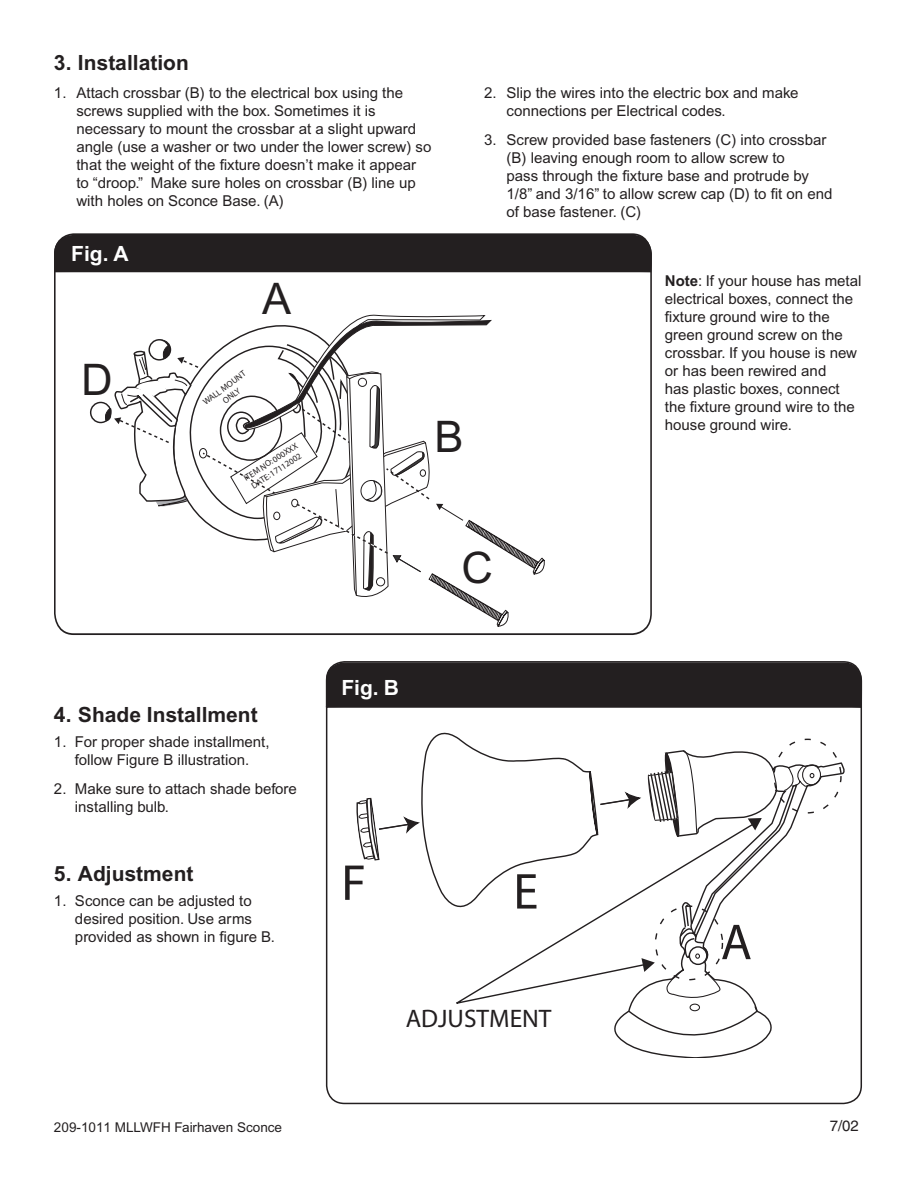
<style>
.page{position:relative;width:918px;height:1188px;background:#fff}
.page>*{position:absolute;margin:0;border:0;box-sizing:border-box;transform-origin:0 0}
.t1{font:50.85px "Myriad";color:#231f20}
.t2{font:43.5px "Arial";color:#231f20}
.t3{font:25.35px "Myriad";color:#231f20}
.t4{font:700 21px "Arial";color:#231f20}
.t5{font:700 21px "Arial";color:#fff}
.t6{font:15px/18px "Arial";color:#231f20}
.t7{font:15px "Helvetica";color:#231f20}
.t8{font:13.5px "Arial";color:#231f20}
.t9{font:8.7px/10.5px "Myriad";color:#231f20;text-align:center}
.s1{font-weight:700}
</style>
<div class="page">
<svg style="left:54px;top:233px;width:598px;height:401px"></svg>
<div style="left:54px;top:234px;width:598px;height:38px;background:#231f20"></div>
<svg style="left:325px;top:661px;width:537px;height:442px"></svg>
<svg style="left:325px;top:662px;width:538px;height:47px;background:#2b2728"></svg>
<svg style="left:822px;top:741px;width:23px;height:317px"></svg>
<svg style="left:822px;top:738px;width:20px;height:243px"></svg>
<svg style="left:355px;top:733px;width:467px;height:325px"></svg>
<div style="left:93px;top:402px;width:20px;height:20px;background:#888687;border-radius:50%"></div>
<div style="left:91px;top:402px;width:20px;height:21px;background:#fff;border-radius:50%"></div>
<div style="left:90px;top:402px;width:21px;height:21px;border:1px solid #231f20;border-radius:50%"></div>
<svg style="left:105px;top:312px;width:440px;height:315px"></svg>
<p class="t4" style="left:54px;top:50px;width:136px">3. Installation</p>
<p class="t6" style="left:76px;top:84px;width:356px;text-indent:-22px">1. Attach crossbar (B) to the electrical box using the screws supplied with the box. Sometimes it is necessary to mount the crossbar at a slight upward angle (use a washer or two under the lower screw) so that the weight of the fixture doesn’t make it appear to “droop.” Make sure holes on crossbar (B) line up with holes on Sconce Base. (A)</p>
<p class="t5" style="left:71px;top:242px;width:59px">Fig. A</p>
<h2 class="t2" style="left:81px;top:354px;width:33px">D</h2>
<h2 class="t2" style="left:262px;top:273px;width:31px">A</h2>
<p class="t9" style="left:201px;top:399px;width:52px;rotate:-37deg">WALL MOUNT<br>ONLY</p>
<p class="t9" style="left:242px;top:475px;width:64px;text-align:left;rotate:-33deg">ITEM NO: 000XXX<br>DATE: 17112002</p>
<h2 class="t2" style="left:435px;top:412px;width:31px">B</h2>
<p class="t6" style="left:507px;top:84px;width:294px;text-indent:-22px">2. Slip the wires into the electric box and make connections per Electrical codes.</p>
<p class="t6" style="left:507px;top:131px;width:327px;text-indent:-22px">3. Screw provided base fasteners (C) into crossbar (B) leaving enough room to allow screw to<br>pass through the fixture base and protrude by 1/8” and 3/16” to allow screw cap (D) to fit on end of base fastener. (C)</p>
<p class="t6" style="left:665px;top:272px;width:198px"><span class="s1">Note</span>: If your house has metal electrical boxes, connect the fixture ground wire to the green ground screw on the crossbar. If you house is new or has been rewired and<br>has plastic boxes, connect the fixture ground wire to the house ground wire.</p>
<p class="t4" style="left:54px;top:702px;width:205px">4. Shade Installment</p>
<p class="t6" style="left:54px;top:733px;width:217px;text-align:center">1. For proper shade installment, follow Figure B illustration.</p>
<p class="t6" style="left:75px;top:780px;width:223px;text-indent:-21px">2. Make sure to attach shade before installing bulb.</p>
<p class="t4" style="left:54px;top:861px;width:141px">5. Adjustment</p>
<p class="t6" style="left:75px;top:892px;width:202px;text-indent:-21px">1. Sconce can be adjusted to desired position. Use arms provided as shown in figure B.</p>
<p class="t8" style="left:54px;top:1120px;width:230px">209-1011 MLLWFH Fairhaven Sconce</p>
<p class="t5" style="left:341px;top:675px;width:59px">Fig. B</p>
<h2 class="t2" style="left:461px;top:542px;width:33px">C</h2>
<h1 class="t1" style="left:341px;top:858px;width:26px">F</h1>
<h1 class="t1" style="left:513px;top:866px;width:27px">E</h1>
<h3 class="t3" style="left:406px;top:1006px;width:147px">ADJUSTMENT</h3>
<h1 class="t1" style="left:721px;top:917px;width:33px">A</h1>
<p class="t7" style="left:830px;top:1118px;width:31px">7/02</p>
</div>
